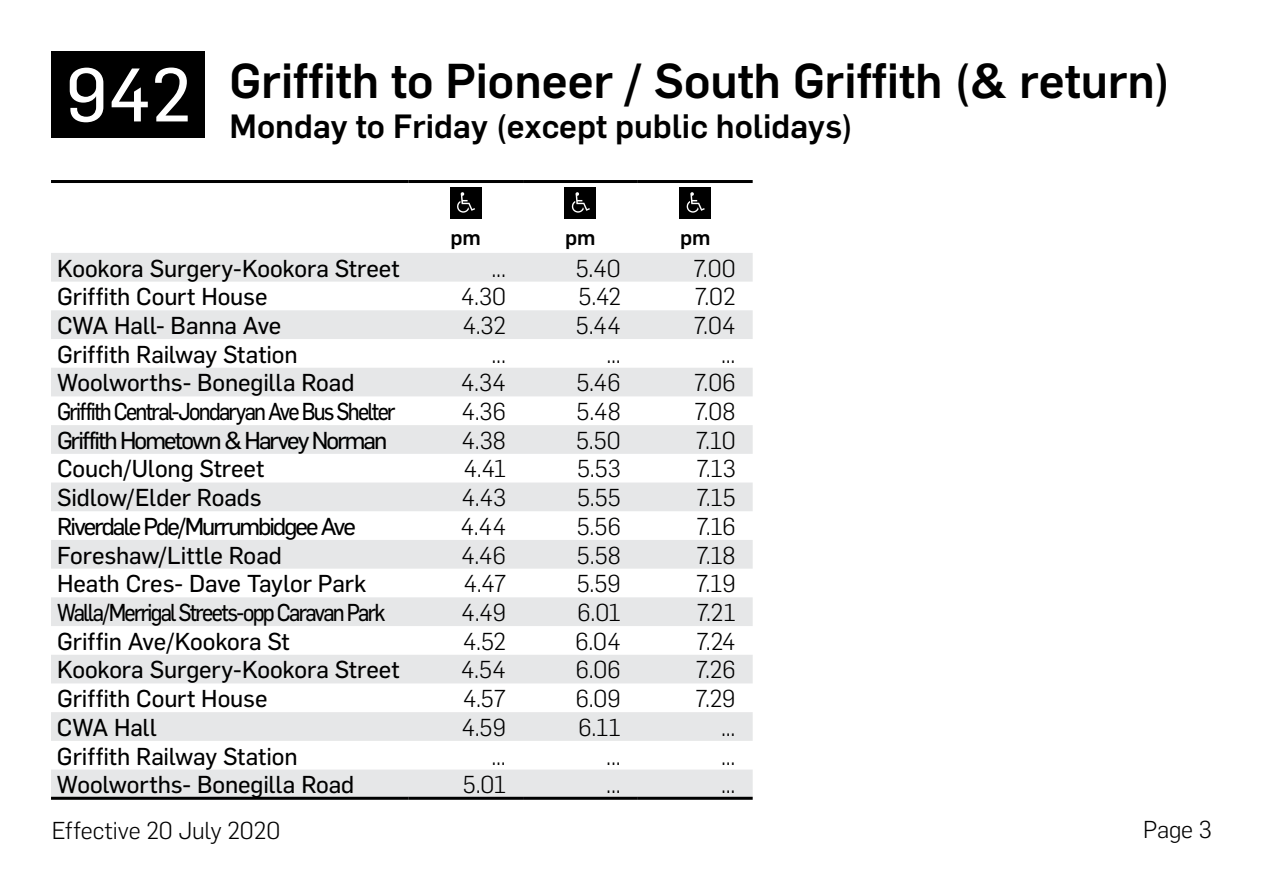
<style>
.page{position:relative;width:1263px;height:893px;background:#fff}
.page>*{position:absolute;margin:0;border:0;box-sizing:border-box;transform-origin:0 0}
.t1{font:500 48px "Flama";color:#000}
.t2{font:500 33px "Flama";color:#000}
.t3{font:24px "Flama Basic";letter-spacing:-.01em;color:#000}
.t4{font:300 24px "Flama";color:#000}
.t5{font:24px "Flama Basic";letter-spacing:-.08em;color:#000;scale:.9 1}
.t6{font:24px "Flama Basic";letter-spacing:-.08em;color:#000}
.t7{font:500 21px "Flama";color:#000}
.s1{font-family:"Flama Basic";font-weight:400;font-size:74.1px;color:#fff}
</style>
<div class="page">
<div style="left:51px;top:51px;width:154px;height:87px;background:#000"></div>
<svg style="left:51px;top:253px;width:702px;height:544px;fill:#e6e7e8"></svg>
<hr style="left:51px;top:180px;width:357px;height:3px;background:#000">
<hr style="left:408px;top:180px;width:115px;height:3px;background:#000">
<hr style="left:523px;top:180px;width:115px;height:3px;background:#000">
<hr style="left:638px;top:180px;width:115px;height:3px;background:#000">
<hr style="left:51px;top:797px;width:357px;height:3px;background:#000">
<hr style="left:408px;top:797px;width:115px;height:3px;background:#000">
<hr style="left:523px;top:797px;width:115px;height:3px;background:#000">
<hr style="left:638px;top:797px;width:115px;height:3px;background:#000">
<div style="left:450px;top:187px;width:31px;height:32px;background:#000"></div>
<svg style="left:457px;top:192px;width:18px;height:21px"></svg>
<div style="left:565px;top:187px;width:31px;height:32px;background:#000"></div>
<svg style="left:572px;top:192px;width:18px;height:21px"></svg>
<div style="left:679px;top:187px;width:32px;height:32px;background:#000"></div>
<svg style="left:687px;top:192px;width:18px;height:21px"></svg>
<h1 class="t1" style="left:66px;top:46px;width:1106px"><span class="s1">942</span> Griffith to Pioneer / South Griffith (&amp; return)</h1>
<h2 class="t2" style="left:230px;top:102px;width:625px">Monday to Friday (except public holidays)</h2>
<p class="t3" style="left:57px;top:251px;width:344px">Kookora Surgery-Kookora Street</p>
<p class="t7" style="left:450px;top:222px;width:32px">pm</p>
<p class="t7" style="left:565px;top:222px;width:32px">pm</p>
<p class="t7" style="left:680px;top:222px;width:32px">pm</p>
<p class="t4" style="left:491px;top:252px;width:16px">...</p>
<p class="t4" style="left:576px;top:252px;width:47px">5.40</p>
<p class="t4" style="left:693px;top:252px;width:44px">7.00</p>
<p class="t3" style="left:57px;top:280px;width:212px">Griffith Court House</p>
<p class="t4" style="left:461px;top:280px;width:47px">4.30</p>
<p class="t4" style="left:579px;top:280px;width:44px">5.42</p>
<p class="t4" style="left:695px;top:280px;width:43px">7.02</p>
<p class="t3" style="left:57px;top:309px;width:226px">CWA Hall- Banna Ave</p>
<p class="t4" style="left:462px;top:309px;width:45px">4.32</p>
<p class="t4" style="left:576px;top:309px;width:46px">5.44</p>
<p class="t4" style="left:693px;top:309px;width:44px">7.04</p>
<p class="t3" style="left:57px;top:337px;width:242px">Griffith Railway Station</p>
<p class="t4" style="left:491px;top:338px;width:16px">...</p>
<p class="t4" style="left:606px;top:338px;width:16px">...</p>
<p class="t4" style="left:721px;top:338px;width:16px">...</p>
<p class="t3" style="left:57px;top:366px;width:299px">Woolworths- Bonegilla Road</p>
<p class="t4" style="left:461px;top:367px;width:47px">4.34</p>
<p class="t4" style="left:576px;top:367px;width:46px">5.46</p>
<p class="t4" style="left:694px;top:367px;width:43px">7.06</p>
<p class="t5" style="left:57px;top:395px;width:378px">Griffith Central-Jondaryan Ave Bus Shelter</p>
<p class="t4" style="left:461px;top:395px;width:46px">4.36</p>
<p class="t4" style="left:577px;top:395px;width:46px">5.48</p>
<p class="t4" style="left:694px;top:395px;width:43px">7.08</p>
<p class="t6" style="left:57px;top:423px;width:332px">Griffith Hometown &amp; Harvey Norman</p>
<p class="t4" style="left:461px;top:424px;width:46px">4.38</p>
<p class="t4" style="left:576px;top:424px;width:46px">5.50</p>
<p class="t4" style="left:695px;top:424px;width:42px">7.10</p>
<p class="t3" style="left:57px;top:452px;width:209px">Couch/Ulong Street</p>
<p class="t4" style="left:464px;top:453px;width:44px">4.41</p>
<p class="t4" style="left:577px;top:453px;width:45px">5.53</p>
<p class="t4" style="left:696px;top:453px;width:41px">7.13</p>
<p class="t3" style="left:57px;top:481px;width:206px">Sidlow/Elder Roads</p>
<p class="t4" style="left:462px;top:481px;width:46px">4.43</p>
<p class="t4" style="left:577px;top:481px;width:45px">5.55</p>
<p class="t4" style="left:696px;top:481px;width:41px">7.15</p>
<p class="t6" style="left:57px;top:509px;width:300px">Riverdale Pde/Murrumbidgee Ave</p>
<p class="t4" style="left:461px;top:510px;width:47px">4.44</p>
<p class="t4" style="left:577px;top:510px;width:46px">5.56</p>
<p class="t4" style="left:696px;top:510px;width:41px">7.16</p>
<p class="t3" style="left:57px;top:538px;width:226px">Foreshaw/Little Road</p>
<p class="t4" style="left:461px;top:539px;width:46px">4.46</p>
<p class="t4" style="left:577px;top:539px;width:45px">5.58</p>
<p class="t4" style="left:696px;top:539px;width:41px">7.18</p>
<p class="t3" style="left:57px;top:567px;width:311px">Heath Cres- Dave Taylor Park</p>
<p class="t4" style="left:463px;top:567px;width:44px">4.47</p>
<p class="t4" style="left:577px;top:567px;width:46px">5.59</p>
<p class="t4" style="left:696px;top:567px;width:41px">7.19</p>
<p class="t5" style="left:57px;top:596px;width:367px">Walla/Merrigal Streets-opp Caravan Park</p>
<p class="t4" style="left:461px;top:596px;width:46px">4.49</p>
<p class="t4" style="left:577px;top:596px;width:45px">6.01</p>
<p class="t4" style="left:696px;top:596px;width:41px">7.21</p>
<p class="t3" style="left:57px;top:624px;width:234px">Griffin Ave/Kookora St</p>
<p class="t4" style="left:463px;top:625px;width:45px">4.52</p>
<p class="t4" style="left:575px;top:625px;width:47px">6.04</p>
<p class="t4" style="left:696px;top:625px;width:41px">7.24</p>
<p class="t3" style="left:57px;top:653px;width:344px">Kookora Surgery-Kookora Street</p>
<p class="t4" style="left:461px;top:654px;width:47px">4.54</p>
<p class="t4" style="left:576px;top:654px;width:47px">6.06</p>
<p class="t4" style="left:695px;top:654px;width:42px">7.26</p>
<p class="t3" style="left:57px;top:682px;width:212px">Griffith Court House</p>
<p class="t4" style="left:463px;top:682px;width:45px">4.57</p>
<p class="t4" style="left:576px;top:682px;width:47px">6.09</p>
<p class="t4" style="left:695px;top:682px;width:42px">7.29</p>
<p class="t3" style="left:57px;top:710px;width:101px">CWA Hall</p>
<p class="t4" style="left:461px;top:711px;width:46px">4.59</p>
<p class="t4" style="left:578px;top:711px;width:44px">6.11</p>
<p class="t4" style="left:721px;top:711px;width:16px">...</p>
<p class="t3" style="left:57px;top:739px;width:242px">Griffith Railway Station</p>
<p class="t4" style="left:491px;top:740px;width:16px">...</p>
<p class="t4" style="left:606px;top:740px;width:16px">...</p>
<p class="t4" style="left:721px;top:740px;width:16px">...</p>
<p class="t3" style="left:57px;top:768px;width:299px">Woolworths- Bonegilla Road</p>
<p class="t4" style="left:463px;top:768px;width:45px">5.01</p>
<p class="t4" style="left:606px;top:768px;width:16px">...</p>
<p class="t4" style="left:721px;top:768px;width:16px">...</p>
<p class="t4" style="left:52px;top:814px;width:230px">Effective 20 July 2020</p>
<p class="t4" style="left:1143px;top:813px;width:70px">Page 3</p>
</div>
